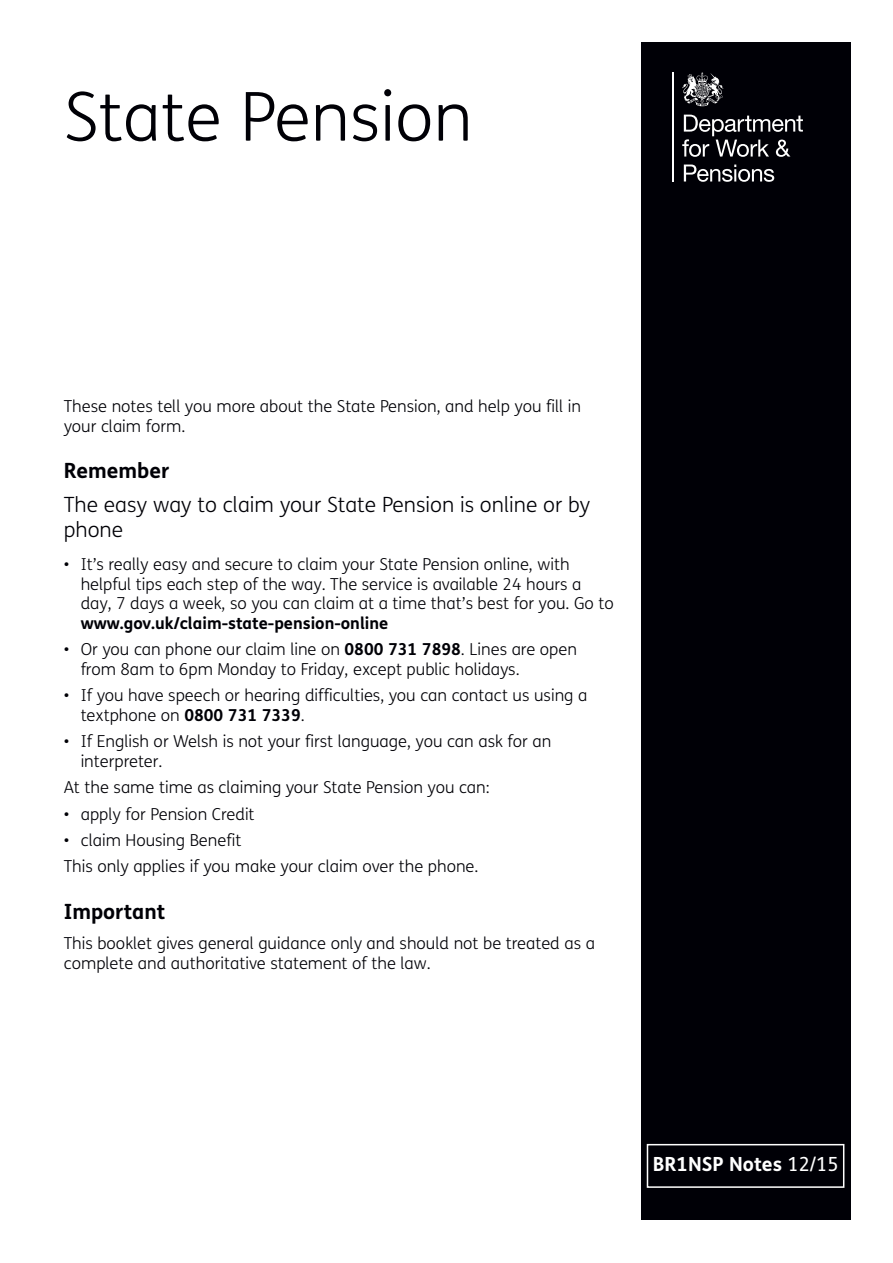
<style>
.page{position:relative;width:893px;height:1263px;background:#fff}
.page>*{position:absolute;margin:0;border:0;box-sizing:border-box;transform-origin:0 0}
.t1{font:300 67.5px "FS Me";color:#000006}
.t2{font:300 21px/33.8px "FS Me";color:#000006}
.t3{font:700 21px "FS Me";color:#000006}
.t4{font:700 19.5px "FS Me";color:#fff}
.t5{font:300 16.5px/19.8px "FS Me";color:#000006}
.s1{font-weight:700}
.s2{font-weight:400}
</style>
<div class="page">
<div style="left:641px;top:43px;width:209px;height:1177px;background:#000006"></div>
<div style="left:647px;top:1144px;width:197px;height:44px;border:2px solid #fff"></div>
<hr style="left:672px;top:72px;width:2px;height:109px;background:#fff">
<svg style="left:682px;top:115px;width:121px;height:42px"></svg>
<svg style="left:684px;top:165px;width:90px;height:17px"></svg>
<svg style="left:682px;top:72px;width:42px;height:34px"></svg>
<h1 class="t1" style="left:64px;top:92px;width:410px">State Pension</h1>
<p class="t5" style="left:64px;top:398px;width:519px">These notes tell you more about the State Pension, and help you fill in your claim form.</p>
<p class="t2" style="left:64px;top:456px;width:528px"><span class="s1">Remember<br></span>The easy way to claim your State Pension is online or by</p>
<p class="t2" style="left:64px;top:515px;width:61px">phone</p>
<p class="t5" style="left:81px;top:556px;width:535px;text-indent:-17px">• It’s really easy and secure to claim your State Pension online, with helpful tips each step of the way. The service is available 24 hours a day, 7 days a week, so you can claim at a time that’s best for you. Go to <span class="s1">www.gov.uk/claim-state-pension-online</span></p>
<p class="t5" style="left:81px;top:641px;width:498px;text-indent:-17px">• Or you can phone our claim line on <span class="s1">0800 731 7898</span>. Lines are open from 8am to 6pm Monday to Friday, except public holidays.</p>
<p class="t5" style="left:81px;top:687px;width:508px;text-indent:-17px">• If you have speech or hearing difficulties, you can contact us using a textphone on <span class="s1">0800 731 7339</span>.</p>
<p class="t5" style="left:81px;top:733px;width:472px;text-indent:-17px">• If English or Welsh is not your first language, you can ask for an interpreter.</p>
<p class="t5" style="left:64px;top:779px;width:427px">At the same time as claiming your State Pension you can:</p>
<p class="t5" style="left:64px;top:806px;width:192px">• apply for Pension Credit</p>
<p class="t5" style="left:64px;top:829px;width:416px;line-height:26.2px">• claim Housing Benefit<br>This only applies if you make your claim over the phone.</p>
<p class="t3" style="left:64px;top:903px;width:103px">Important</p>
<p class="t5" style="left:64px;top:935px;width:533px">This booklet gives general guidance only and should not be treated as a complete and authoritative statement of the law.</p>
<p class="t4" style="left:653px;top:1157px;width:187px">BR1NSP Notes <span class="s2">12/15</span></p>
</div>
